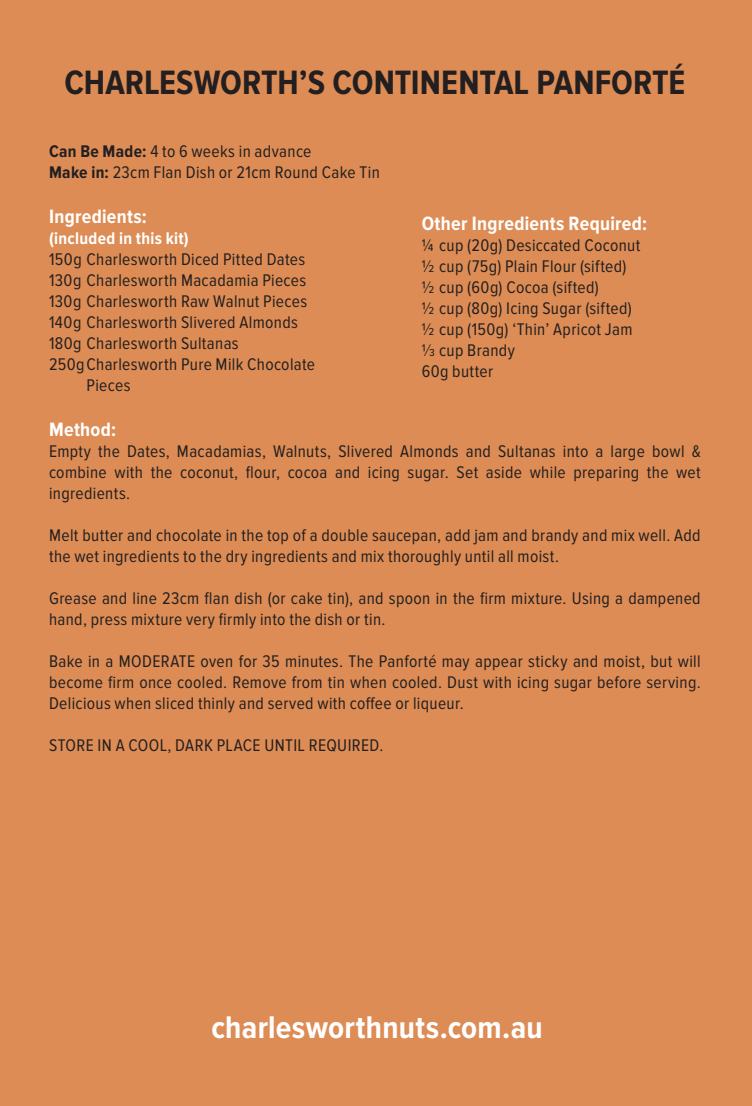
<style>
.page{position:relative;width:752px;height:1106px;background:#fff}
.page>*{position:absolute;margin:0;border:0;box-sizing:border-box;transform-origin:0 0}
.t1{font:700 35px "Proxima Nova Cond";color:#231f20}
.t2{font:700 32.5px "Proxima Nova Cond";letter-spacing:.01em;color:#fff}
.t3{font:700 20px "Proxima Nova Cond";letter-spacing:.015em;color:#fff}
.t4{font:17.5px/21px "Proxima Nova Cond";letter-spacing:.02em;color:#231f20;text-align:justify}
.t5{font:700 17.5px "Proxima Nova Cond";letter-spacing:.02em;color:#fff}
.s1{font-weight:700}
</style>
<div class="page">
<div style="left:0;top:0;width:751px;height:1106px;background:#dc8c54"></div>
<p class="t1" style="left:64px;top:63px;width:622px">CHARLESWORTH’S CONTINENTAL PANFORTÉ</p>
<p class="t4" style="left:49px;top:141px;width:264px"><span class="s1">Can Be Made:</span> 4 to 6 weeks in advance</p>
<p class="t4" style="left:49px;top:162px;width:332px"><span class="s1">Make in:</span> 23cm Flan Dish or 21cm Round Cake Tin</p>
<p class="t3" style="left:49px;top:205px;width:99px">Ingredients:</p>
<p class="t5" style="left:49px;top:228px;width:141px">(included in this kit)</p>
<p class="t4" style="left:49px;top:249px;width:257px">150g Charlesworth Diced Pitted Dates</p>
<p class="t4" style="left:49px;top:270px;width:258px">130g Charlesworth Macadamia Pieces</p>
<p class="t4" style="left:49px;top:291px;width:259px">130g Charlesworth Raw Walnut Pieces</p>
<p class="t4" style="left:49px;top:312px;width:250px">140g Charlesworth Slivered Almonds</p>
<p class="t4" style="left:49px;top:333px;width:191px">180g Charlesworth Sultanas</p>
<p class="t4" style="left:49px;top:354px;width:267px">250gCharlesworth Pure Milk Chocolate</p>
<p class="t4" style="left:87px;top:375px;width:45px">Pieces</p>
<p class="t3" style="left:49px;top:418px;width:68px">Method:</p>
<p class="t4" style="left:49px;top:441px;width:653px">Empty the Dates, Macadamias, Walnuts, Slivered Almonds and Sultanas into a large bowl &amp; combine with the coconut, flour, cocoa and icing sugar. Set aside while preparing the wet ingredients.</p>
<p class="t4" style="left:49px;top:525px;width:652px">Melt butter and chocolate in the top of a double saucepan, add jam and brandy and mix well. Add the wet ingredients to the dry ingredients and mix thoroughly until all moist.</p>
<p class="t4" style="left:49px;top:588px;width:652px">Grease and line 23cm flan dish (or cake tin), and spoon in the firm mixture. Using a dampened hand, press mixture very firmly into the dish or tin.</p>
<p class="t4" style="left:49px;top:651px;width:653px">Bake in a MODERATE oven for 35 minutes. The Panforté may appear sticky and moist, but will become firm once cooled. Remove from tin when cooled. Dust with icing sugar before serving.<br>Delicious when sliced thinly and served with coffee or liqueur.</p>
<p class="t4" style="left:49px;top:735px;width:335px">STORE IN A COOL, DARK PLACE UNTIL REQUIRED.</p>
<p class="t3" style="left:421px;top:212px;width:227px">Other Ingredients Required:</p>
<p class="t4" style="left:421px;top:235px;width:220px">¼ cup (20g) Desiccated Coconut</p>
<p class="t4" style="left:421px;top:256px;width:206px">½ cup (75g) Plain Flour (sifted)</p>
<p class="t4" style="left:421px;top:277px;width:179px">½ cup (60g) Cocoa (sifted)</p>
<p class="t4" style="left:421px;top:298px;width:211px">½ cup (80g) Icing Sugar (sifted)</p>
<p class="t4" style="left:421px;top:319px;width:212px">½ cup (150g) ‘Thin’ Apricot Jam</p>
<p class="t4" style="left:421px;top:340px;width:95px">1/3 cup Brandy</p>
<p class="t4" style="left:421px;top:361px;width:73px">60g butter</p>
<p class="t2" style="left:211px;top:1009px;width:332px">charlesworthnuts.com.au</p>
</div>
